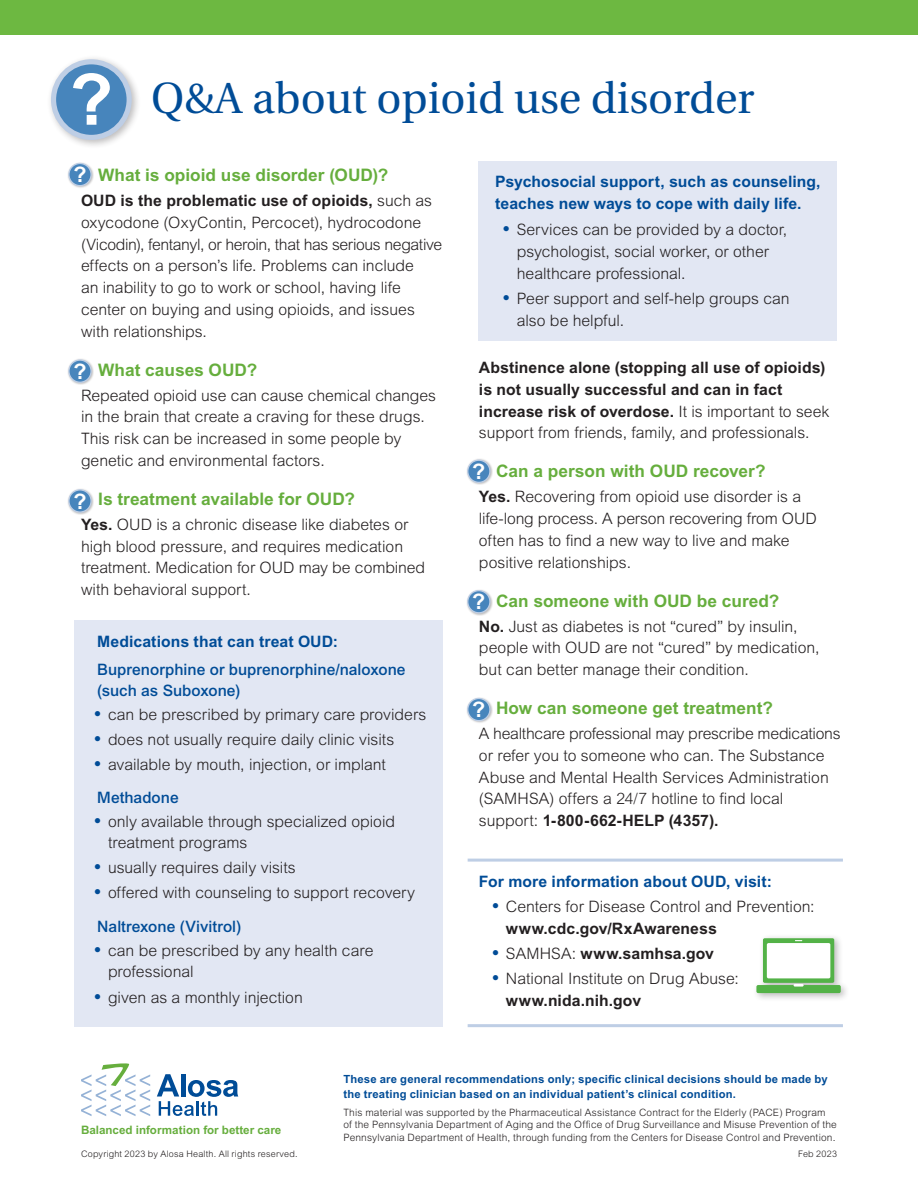
<style>
.page{position:relative;width:918px;height:1188px;background:#fff}
.page>*{position:absolute;margin:0;border:0;box-sizing:border-box;transform-origin:0 0}
.Head_1{font:700 71.55px "Arial";color:#fff}
.Heading_1{font:43.5px "Utopia";color:#004c97}
.Head_1-2{font:700 21.45px "Arial";color:#fff}
.Numbered_bullets{font:700 17.25px "Arial";color:#66ae3d}
.Body_copy{font:300 15.75px/21.8px "Arial";color:#231f20}
.Body_copy-2{font:700 15.75px/21.8px "Arial";letter-spacing:.005em;color:#231f20}
.Body_copy-3{font:700 15.75px/21.8px "Arial";letter-spacing:.005em;color:#004c97}
.Body_copy-4{font:500 15.75px/21.8px "Arial";color:#004c97}
.Numbered_bullets-2{font:700 15.75px "Arial";letter-spacing:.005em;color:#004c97}
.t1{font:700 11.7px "Arial";color:#66ae3d}
.Body_copy-5{font:700 11.25px/15px "Arial";letter-spacing:.02em;color:#004c97}
.Body_copy-6{font:300 10.2px/12.8px "Arial";letter-spacing:.015em;color:#231f20}
.Body_copy-7{font:300 9px "Arial";letter-spacing:.025em;color:#231f20}
.s1{font-weight:700}
.s2{font-weight:700;font-size:18px;color:#004c97}
.s3{font-weight:300}
.s4{font-size:18px;color:#004c97}
</style>
<div class="page">
<div style="left:0;top:0;width:918px;height:35px;background:#6db841"></div>
<div style="left:46px;top:55px;width:95px;height:94px;background:#231f20;opacity:.3"></div>
<div style="left:54px;top:62px;width:75px;height:75px;background:#4785bc;border-radius:50%"></div>
<div style="left:51px;top:59px;width:81px;height:81px;border:5px solid #becee5;border-radius:50%"></div>
<div style="left:479px;top:162px;width:358px;height:179px;background:#e2e7f3"></div>
<div style="left:75px;top:621px;width:368px;height:406px;background:#e2e7f3"></div>
<div style="left:67px;top:162px;width:27px;height:27px;background:#231f20;opacity:.3"></div>
<div style="left:69px;top:163px;width:22px;height:23px;background:#4785bc;border-radius:50%"></div>
<div style="left:68px;top:163px;width:24px;height:23px;border:1px solid #becee5;border-radius:50%"></div>
<div style="left:67px;top:358px;width:27px;height:27px;background:#231f20;opacity:.3"></div>
<div style="left:69px;top:360px;width:22px;height:22px;background:#4785bc;border-radius:50%"></div>
<div style="left:68px;top:359px;width:24px;height:24px;border:1px solid #becee5;border-radius:50%"></div>
<div style="left:67px;top:488px;width:27px;height:27px;background:#231f20;opacity:.3"></div>
<div style="left:69px;top:490px;width:22px;height:22px;background:#4785bc;border-radius:50%"></div>
<div style="left:68px;top:489px;width:24px;height:24px;border:1px solid #becee5;border-radius:50%"></div>
<div style="left:466px;top:458px;width:27px;height:27px;background:#231f20;opacity:.3"></div>
<div style="left:468px;top:460px;width:22px;height:22px;background:#4785bc;border-radius:50%"></div>
<div style="left:467px;top:460px;width:24px;height:23px;border:1px solid #becee5;border-radius:50%"></div>
<div style="left:466px;top:589px;width:27px;height:27px;background:#231f20;opacity:.3"></div>
<div style="left:468px;top:591px;width:22px;height:22px;background:#4785bc;border-radius:50%"></div>
<div style="left:467px;top:590px;width:24px;height:23px;border:1px solid #becee5;border-radius:50%"></div>
<div style="left:466px;top:697px;width:27px;height:27px;background:#231f20;opacity:.3"></div>
<div style="left:468px;top:698px;width:22px;height:23px;background:#4785bc;border-radius:50%"></div>
<div style="left:467px;top:698px;width:24px;height:23px;border:1px solid #becee5;border-radius:50%"></div>
<hr style="left:468px;top:1024px;width:375px;height:3px;background:#becee5">
<hr style="left:468px;top:859px;width:375px;height:3px;background:#becee5">
<div style="left:752px;top:934px;width:97px;height:68px;background:#231f20;opacity:.3"></div>
<div style="left:756px;top:985px;width:85px;height:8px;background:#53b247;border-radius:2px"></div>
<svg style="left:763px;top:938px;width:71px;height:45px"></svg>
<div style="left:767px;top:943px;width:63px;height:35px;background:#fff;border-radius:2px"></div>
<svg style="left:794px;top:984px;width:10px;height:3px"></svg>
<svg style="left:157px;top:1074px;width:81px;height:42px"></svg>
<svg style="left:81px;top:1063px;width:69px;height:53px"></svg>
<p class="Head_1" style="left:70px;top:58px;width:45px">?</p>
<p class="Heading_1" style="left:151px;top:74px;width:605px">Q&amp;A about opioid use disorder</p>
<p class="Head_1-2" style="left:73px;top:162px;width:15px">?</p>
<p class="Numbered_bullets" style="left:98px;top:165px;width:292px">What is opioid use disorder (OUD)?</p>
<p class="Body_copy" style="left:81px;top:190px;width:363px"><span class="s1">OUD is the problematic use of opioids,</span> such as oxycodone (OxyContin, Percocet), hydrocodone (Vicodin), fentanyl, or heroin, that has serious negative effects on a person’s life. Problems can include<br>an inability to go to work or school, having life center on buying and using opioids, and issues with relationships.</p>
<p class="Numbered_bullets" style="left:98px;top:359px;width:161px">What causes OUD?</p>
<p class="Body_copy" style="left:81px;top:384px;width:357px">Repeated opioid use can cause chemical changes in the brain that create a craving for these drugs.<br>This risk can be increased in some people by genetic and environmental factors.</p>
<p class="Numbered_bullets" style="left:98px;top:489px;width:258px">Is treatment available for OUD?</p>
<p class="Body_copy" style="left:81px;top:513px;width:346px"><span class="s1">Yes.</span> OUD is a chronic disease like diabetes or high blood pressure, and requires medication treatment. Medication for OUD may be combined with behavioral support.</p>
<p class="Body_copy-3" style="left:97px;top:631px;width:242px">Medications that can treat OUD:</p>
<p class="Body_copy-4" style="left:97px;top:658px;width:310px">Buprenorphine or buprenorphine/naloxone (such as Suboxone)</p>
<p class="Body_copy" style="left:94px;top:704px;width:333px"><span class="s2">•</span> can be prescribed by primary care providers</p>
<p class="Body_copy" style="left:94px;top:729px;width:301px"><span class="s2">•</span> does not usually require daily clinic visits</p>
<p class="Body_copy" style="left:94px;top:754px;width:293px"><span class="s2">•</span> available by mouth, injection, or implant</p>
<p class="Body_copy-4" style="left:97px;top:786px;width:83px">Methadone</p>
<p class="Body_copy" style="left:108px;top:810px;width:289px;text-indent:-14px"><span class="s2">•</span> only available through specialized opioid treatment programs</p>
<p class="Body_copy" style="left:94px;top:857px;width:203px"><span class="s2">•</span> usually requires daily visits</p>
<p class="Body_copy" style="left:94px;top:882px;width:322px"><span class="s2">•</span> offered with counseling to support recovery</p>
<p class="Body_copy-4" style="left:97px;top:915px;width:146px">Naltrexone (Vivitrol)</p>
<p class="Body_copy" style="left:108px;top:939px;width:267px;text-indent:-14px"><span class="s2">•</span> can be prescribed by any health care professional</p>
<p class="Body_copy" style="left:94px;top:987px;width:210px"><span class="s2">•</span> given as a monthly injection</p>
<p class="Head_1-2" style="left:73px;top:359px;width:15px">?</p>
<p class="Head_1-2" style="left:73px;top:488px;width:15px">?</p>
<p class="Body_copy-3" style="left:495px;top:171px;width:327px">Psychosocial support, such as counseling, teaches new ways to cope with daily life.</p>
<p class="Body_copy" style="left:517px;top:219px;width:272px;text-indent:-14px"><span class="s2">•</span> Services can be provided by a doctor, psychologist, social worker, or other healthcare professional.</p>
<p class="Body_copy" style="left:517px;top:287px;width:274px;text-indent:-14px"><span class="s2">•</span> Peer support and self-help groups can also be helpful.</p>
<p class="Body_copy-2" style="left:479px;top:356px;width:352px">Abstinence alone (stopping all use of opioids) is not usually successful and can in fact increase risk of overdose. <span class="s3">It is important to seek support from friends, family, and professionals.</span></p>
<p class="Numbered_bullets" style="left:496px;top:461px;width:271px">Can a person with OUD recover?</p>
<p class="Body_copy" style="left:479px;top:486px;width:339px"><span class="s1">Yes.</span> Recovering from opioid use disorder is a life-long process. A person recovering from OUD often has to find a new way to live and make positive relationships.</p>
<p class="Numbered_bullets" style="left:496px;top:590px;width:285px">Can someone with OUD be cured?</p>
<p class="Body_copy" style="left:479px;top:615px;width:342px"><span class="s1">No.</span> Just as diabetes is not “cured” by insulin, people with OUD are not “cured” by medication, but can better manage their condition.</p>
<p class="Numbered_bullets" style="left:496px;top:698px;width:278px">How can someone get treatment?</p>
<p class="Body_copy" style="left:479px;top:723px;width:363px">A healthcare professional may prescribe medications or refer you to someone who can. The Substance Abuse and Mental Health Services Administration (SAMHSA) offers a 24/7 hotline to find local support: <span class="s1">1-800-662-HELP (4357).</span></p>
<p class="Head_1-2" style="left:472px;top:459px;width:15px">?</p>
<p class="Head_1-2" style="left:472px;top:589px;width:15px">?</p>
<p class="Head_1-2" style="left:472px;top:697px;width:15px">?</p>
<p class="Numbered_bullets-2" style="left:479px;top:872px;width:294px">For more information about OUD, visit:</p>
<p class="Body_copy" style="left:506px;top:896px;width:310px;text-indent:-14px"><span class="s2">•</span> Centers for Disease Control and Prevention: <span class="s1">www.cdc.gov/RxAwareness</span></p>
<p class="Body_copy-2" style="left:492px;top:942px;width:223px"><span class="s4">•</span> <span class="s3">SAMHSA:</span> www.samhsa.gov</p>
<p class="Body_copy" style="left:506px;top:968px;width:234px;text-indent:-14px"><span class="s2">•</span> National Institute on Drug Abuse: <span class="s1">www.nida.nih.gov</span></p>
<p class="t1" style="left:81px;top:1123px;width:202px">Balanced information for better care</p>
<p class="Body_copy-5" style="left:343px;top:1071px;width:486px">These are general recommendations only; specific clinical decisions should be made by the treating clinician based on an individual patient’s clinical condition.</p>
<p class="Body_copy-6" style="left:343px;top:1106px;width:495px">This material was supported by the Pharmaceutical Assistance Contract for the Elderly (PACE) Program<br>of the Pennsylvania Department of Aging and the Office of Drug Surveillance and Misuse Prevention of the<br>Pennsylvania Department of Health, through funding from the Centers for Disease Control and Prevention.</p>
<p class="Body_copy-7" style="left:81px;top:1148px;width:218px">Copyright 2023 by Alosa Health. All rights reserved.</p>
<p class="Body_copy-7" style="left:798px;top:1148px;width:40px">Feb 2023</p>
</div>
